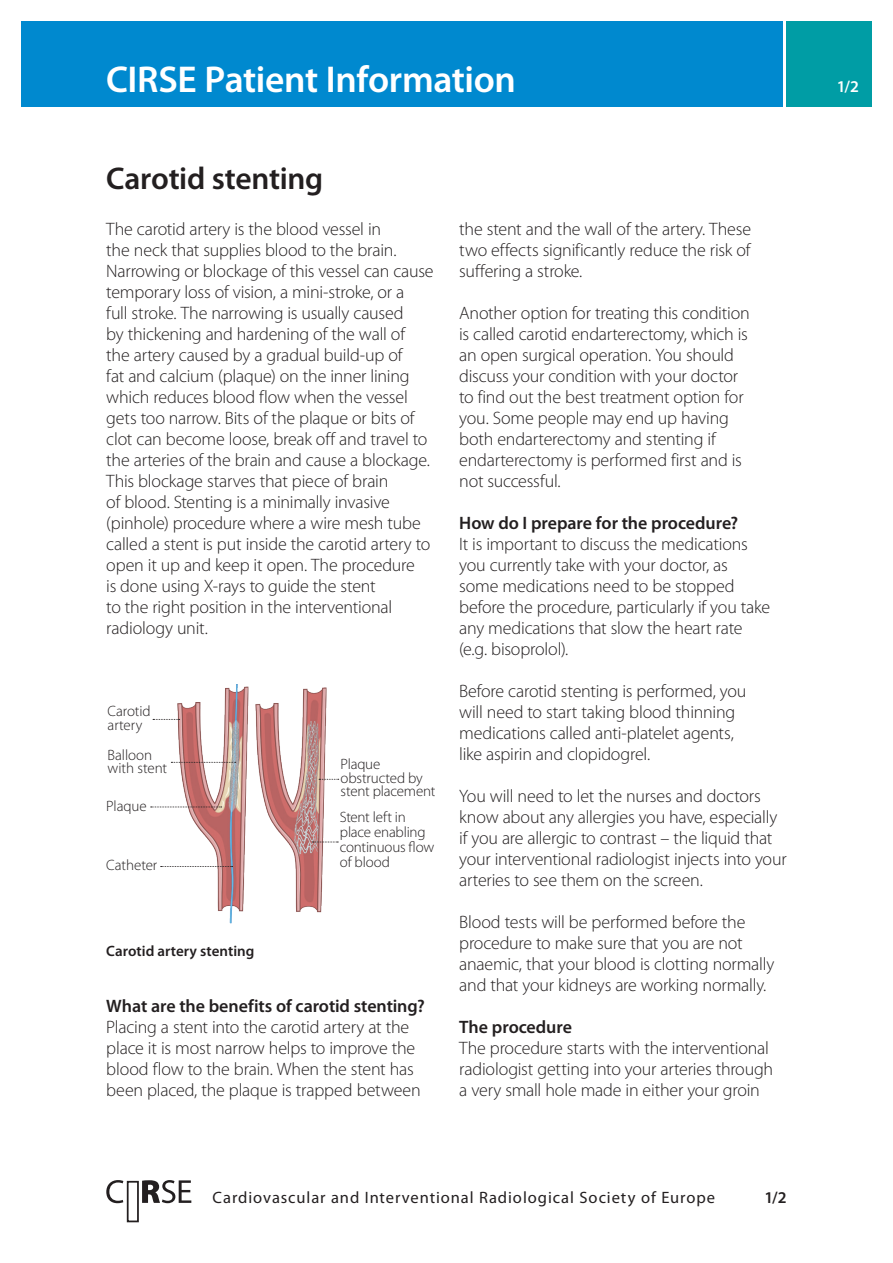
<style>
.page{position:relative;width:893px;height:1263px;background:#fff}
.page>*{position:absolute;margin:0;border:0;box-sizing:border-box;transform-origin:0 0}
.t1{font:600 37.5px "Myriad Pro";letter-spacing:-.01em;color:#fff}
.t2{font:600 31.5px "Myriad Pro";letter-spacing:-.01em;color:#231f20}
.t3{font:300 18px/21px "Myriad Pro";letter-spacing:-.01em;color:#231f20}
.t4{font:600 18px "Myriad Pro";letter-spacing:-.005em;color:#231f20}
.t5{font:16.5px "Myriad Pro";letter-spacing:.055em;color:#231f20}
.t6{font:600 16.5px "Myriad Pro";color:#231f20}
.t7{font:600 16.5px "Myriad Pro";color:#fff}
.t8{font:300 15px/13.5px "Myriad Pro";letter-spacing:-.01em;color:#231f20}
.t9{font:600 15px "Myriad Pro";color:#231f20}
</style>
<div class="page">
<div style="left:127px;top:1181px;width:12px;height:41px;background:#fff;border:2px solid #231f20"></div>
<svg style="left:106px;top:1180px;width:85px;height:23px"></svg>
<div style="left:21px;top:21px;width:761px;height:85px;background:#0089cf"></div>
<div style="left:787px;top:21px;width:85px;height:85px;background:#009da5"></div>
<img style="left:165px;top:685px;width:173px;height:239px">
<svg style="left:153px;top:719px;width:27px;height:1px"></svg>
<svg style="left:319px;top:779px;width:20px;height:1px"></svg>
<svg style="left:312px;top:842px;width:26px;height:1px"></svg>
<svg style="left:171px;top:762px;width:65px;height:1px"></svg>
<svg style="left:161px;top:866px;width:72px;height:1px"></svg>
<svg style="left:151px;top:807px;width:71px;height:1px"></svg>
<h1 class="t1" style="left:106px;top:59px;width:411px">CIRSE Patient Information</h1>
<h2 class="t2" style="left:106px;top:161px;width:219px">Carotid stenting</h2>
<p class="t3" style="left:106px;top:218px;width:329px">The carotid artery is the blood vessel in<br>the neck that supplies blood to the brain.<br>Narrowing or blockage of this vessel can cause temporary loss of vision, a mini-stroke, or a<br>full stroke. The narrowing is usually caused<br>by thickening and hardening of the wall of<br>the artery caused by a gradual build-up of<br>fat and calcium (plaque) on the inner lining which reduces blood flow when the vessel gets too narrow. Bits of the plaque or bits of clot can become loose, break off and travel to the arteries of the brain and cause a blockage.<br>This blockage starves that piece of brain<br>of blood. Stenting is a minimally invasive (pinhole) procedure where a wire mesh tube called a stent is put inside the carotid artery to open it up and keep it open. The procedure<br>is done using X-rays to guide the stent<br>to the right position in the interventional radiology unit.</p>
<p class="t8" style="left:108px;top:705px;width:45px">Carotid artery</p>
<p class="t8" style="left:108px;top:748px;width:61px">Balloon with stent</p>
<p class="t8" style="left:106px;top:799px;width:42px">Plaque</p>
<p class="t8" style="left:106px;top:859px;width:53px">Catheter</p>
<p class="t9" style="left:106px;top:943px;width:150px">Carotid artery stenting</p>
<p class="t8" style="left:341px;top:758px;width:96px">Plaque obstructed by stent placement</p>
<p class="t8" style="left:340px;top:809px;width:96px;line-height:15px">Stent left in place enabling continuous flow of blood</p>
<p class="t4" style="left:106px;top:996px;width:320px">What are the benefits of carotid stenting?</p>
<p class="t3" style="left:106px;top:1017px;width:316px">Placing a stent into the carotid artery at the place it is most narrow helps to improve the blood flow to the brain. When the stent has been placed, the plaque is trapped between</p>
<p class="t3" style="left:459px;top:219px;width:293px;text-align:justify">the stent and the wall of the artery. These two effects significantly reduce the risk of suffering a stroke.</p>
<p class="t3" style="left:459px;top:303px;width:292px">Another option for treating this condition is called carotid endarterectomy, which is an open surgical operation. You should discuss your condition with your doctor to find out the best treatment option for you. Some people may end up having both endarterectomy and stenting if endarterectomy is performed first and is not successful.</p>
<p class="t4" style="left:459px;top:513px;width:280px">How do I prepare for the procedure?</p>
<p class="t3" style="left:459px;top:534px;width:312px">It is important to discuss the medications you currently take with your doctor, as some medications need to be stopped before the procedure, particularly if you take any medications that slow the heart rate (e.g. bisoprolol).</p>
<p class="t3" style="left:459px;top:681px;width:289px">Before carotid stenting is performed, you will need to start taking blood thinning medications called anti-platelet agents, like aspirin and clopidogrel.</p>
<p class="t3" style="left:459px;top:786px;width:329px">You will need to let the nurses and doctors know about any allergies you have, especially if you are allergic to contrast – the liquid that your interventional radiologist injects into your arteries to see them on the screen.</p>
<p class="t3" style="left:459px;top:912px;width:317px">Blood tests will be performed before the procedure to make sure that you are not anaemic, that your blood is clotting normally and that your kidneys are working normally.</p>
<p class="t4" style="left:459px;top:1017px;width:114px">The procedure</p>
<p class="t3" style="left:459px;top:1038px;width:316px">The procedure starts with the interventional radiologist getting into your arteries through a very small hole made in either your groin</p>
<p class="t5" style="left:213px;top:1188px;width:504px">Cardiovascular and Interventional Radiological Society of Europe</p>
<p class="t6" style="left:764px;top:1188px;width:24px">1/2</p>
<p class="t7" style="left:837px;top:77px;width:24px">1/2</p>
</div>
